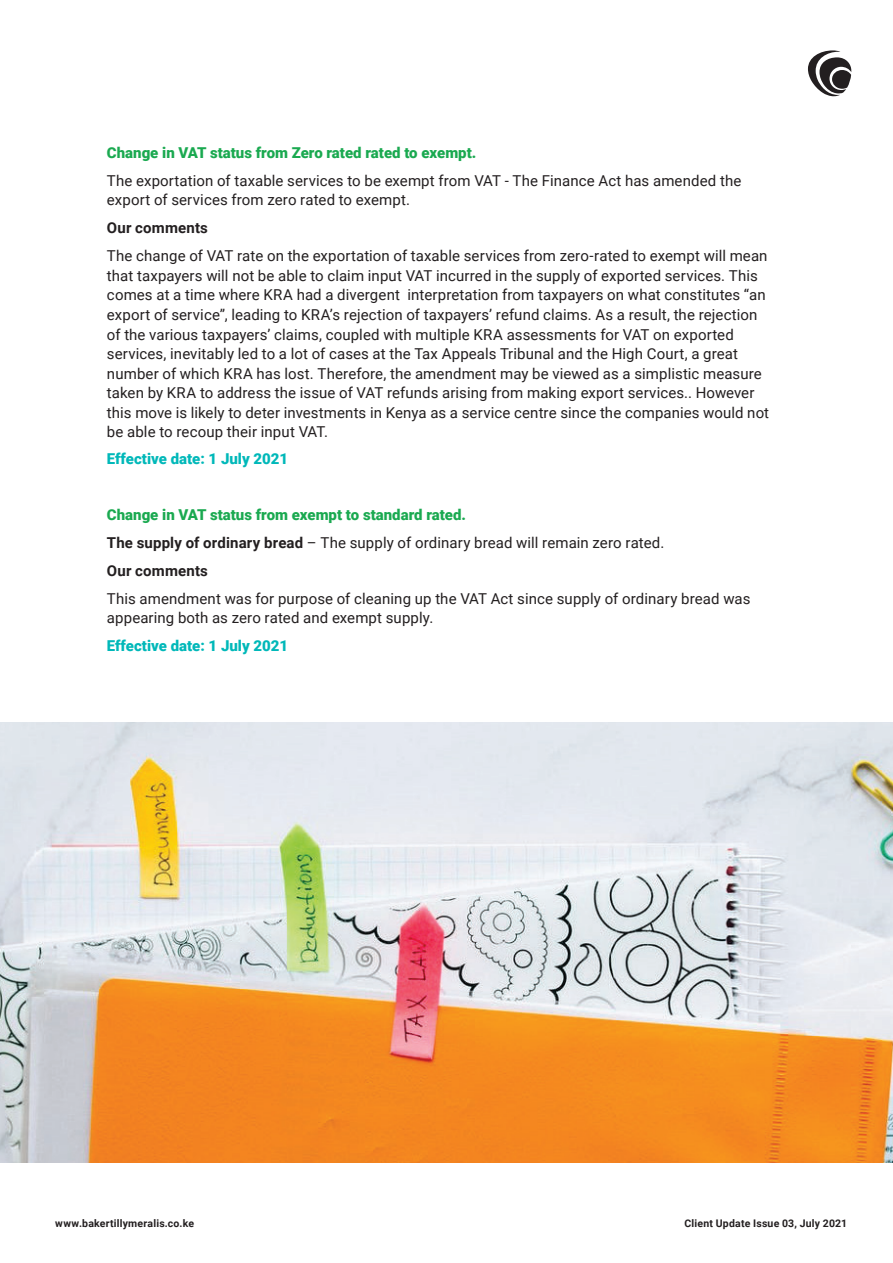
<style>
.page{position:relative;width:893px;height:1263px;background:#fff}
.page>*{position:absolute;margin:0;border:0;box-sizing:border-box;transform-origin:0 0}
.t1{font:15px/19.5px "Roboto";letter-spacing:.005em;color:#231f20}
.t2{font:900 15px "Roboto";color:#00b8b9}
.t3{font:900 15px "Roboto";color:#1aa950}
.t4{font:700 15px "Roboto";letter-spacing:.01em;color:#231f20}
.t5{font:700 10.5px "Roboto";letter-spacing:.02em;color:#231f20}
.s1{font-weight:900;color:#1aa950}
.s2{font-weight:700}
</style>
<div class="page">
<svg style="left:808px;top:50px;width:43px;height:46px"></svg>
<img style="left:0;top:723px;width:893px;height:439px">
<p class="t3" style="left:107px;top:142px;width:371px">Change in VAT status from Zero rated rated to exempt.</p>
<p class="t1" style="left:107px;top:170px;width:636px">The exportation of taxable services to be exempt from VAT - The Finance Act has amended the export of services from zero rated to exempt.</p>
<p class="t4" style="left:107px;top:218px;width:103px">Our comments</p>
<p class="t1" style="left:107px;top:246px;width:664px">The change of VAT rate on the exportation of taxable services from zero-rated to exempt will mean that taxpayers will not be able to claim input VAT incurred in the supply of exported services. This comes at a time where KRA had a divergent interpretation from taxpayers on what constitutes “an export of service”, leading to KRA’s rejection of taxpayers’ refund claims. As a result, the rejection of the various taxpayers’ claims, coupled with multiple KRA assessments for VAT on exported services, inevitably led to a lot of cases at the Tax Appeals Tribunal and the High Court, a great number of which KRA has lost. Therefore, the amendment may be viewed as a simplistic measure taken by KRA to address the issue of VAT refunds arising from making export services.. However this move is likely to deter investments in Kenya as a service centre since the companies would not be able to recoup their input VAT.</p>
<p class="t2" style="left:107px;top:448px;width:183px">Effective date: 1 July 2021</p>
<p class="t1" style="left:107px;top:500px;width:559px;line-height:28px"><span class="s1">Change in VAT status from exempt to standard rated.<br></span><span class="s2">The supply of ordinary bread</span> – The supply of ordinary bread will remain zero rated.<br><span class="s2">Our comments</span></p>
<p class="t1" style="left:107px;top:588px;width:645px">This amendment was for purpose of cleaning up the VAT Act since supply of ordinary bread was appearing both as zero rated and exempt supply.</p>
<p class="t2" style="left:107px;top:635px;width:183px">Effective date: 1 July 2021</p>
<p class="t5" style="left:55px;top:1216px;width:140px">www.bakertillymeralis.co.ke</p>
<p class="t5" style="left:684px;top:1216px;width:164px">Client Update Issue 03, July 2021</p>
</div>
